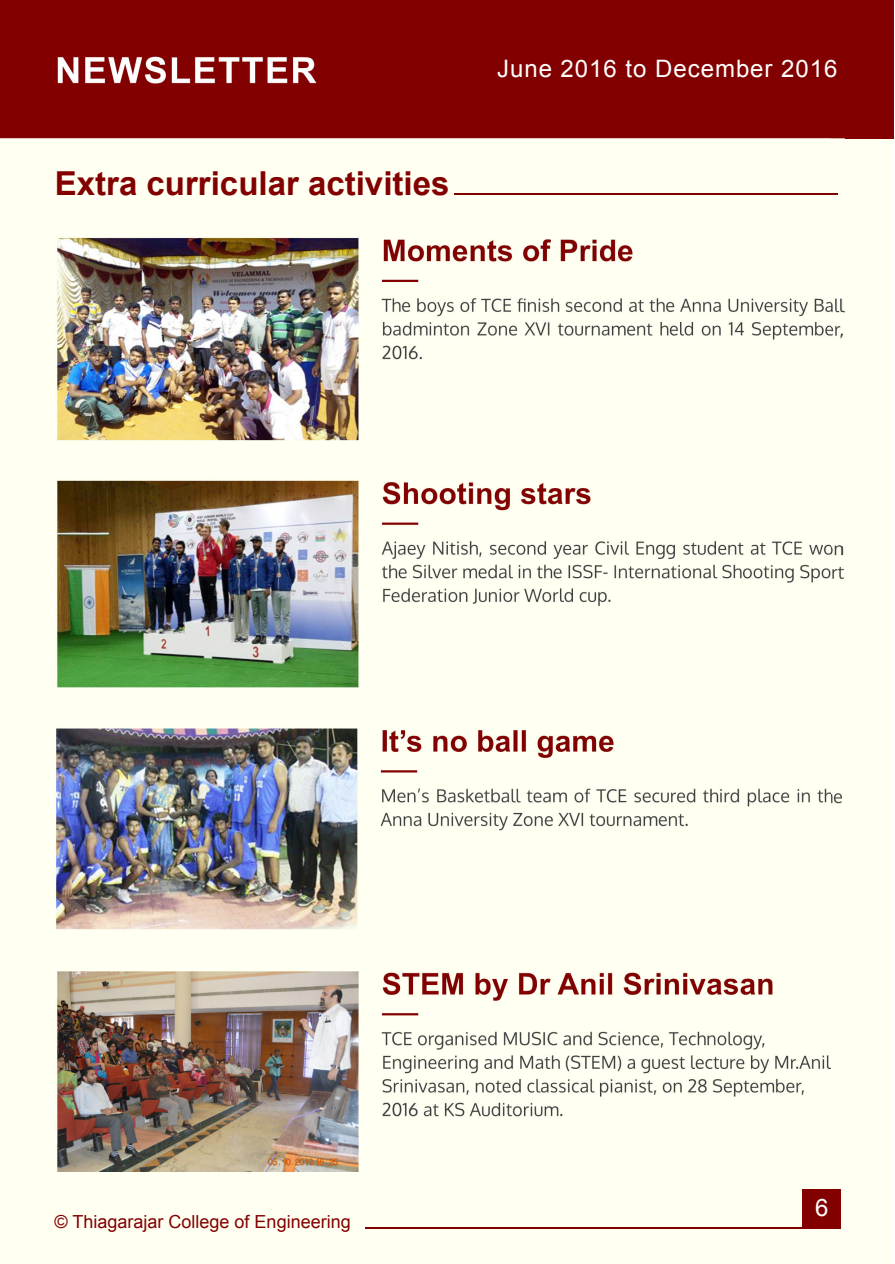
<style>
.page{position:relative;width:895px;height:1264px;background:#fff}
.page>*{position:absolute;margin:0;border:0;box-sizing:border-box;transform-origin:0 0}
.t1{font:700 33px "Arial";color:#820000}
.t2{font:24px "Arial";letter-spacing:.04em;color:#fff}
.t3{font:18px "Arial";color:#820000}
</style>
<div class="page">
<div style="left:0;top:0;width:893px;height:1263px;background:#fffff2"></div>
<div style="left:0;top:0;width:893px;height:138px;background:#820000"></div>
<div style="left:802px;top:1189px;width:38px;height:39px;background:#820000"></div>
<hr style="left:366px;top:1226px;width:471px;height:2px;background:#820000">
<img style="left:0;top:56px;width:830px;height:1115px">
<hr style="left:454px;top:194px;width:383px;height:1px;background:#820000">
<h1 class="t1" style="left:55px;top:171px;width:396px">Extra curricular activities</h1>
<h2 class="t2" style="left:497px;top:60px;width:342px">June 2016 to December 2016</h2>
<p class="t3" style="left:54px;top:1214px;width:298px">© Thiagarajar College of Engineering</p>
<h2 class="t2" style="left:814px;top:1198px;width:15px">6</h2>
</div>
